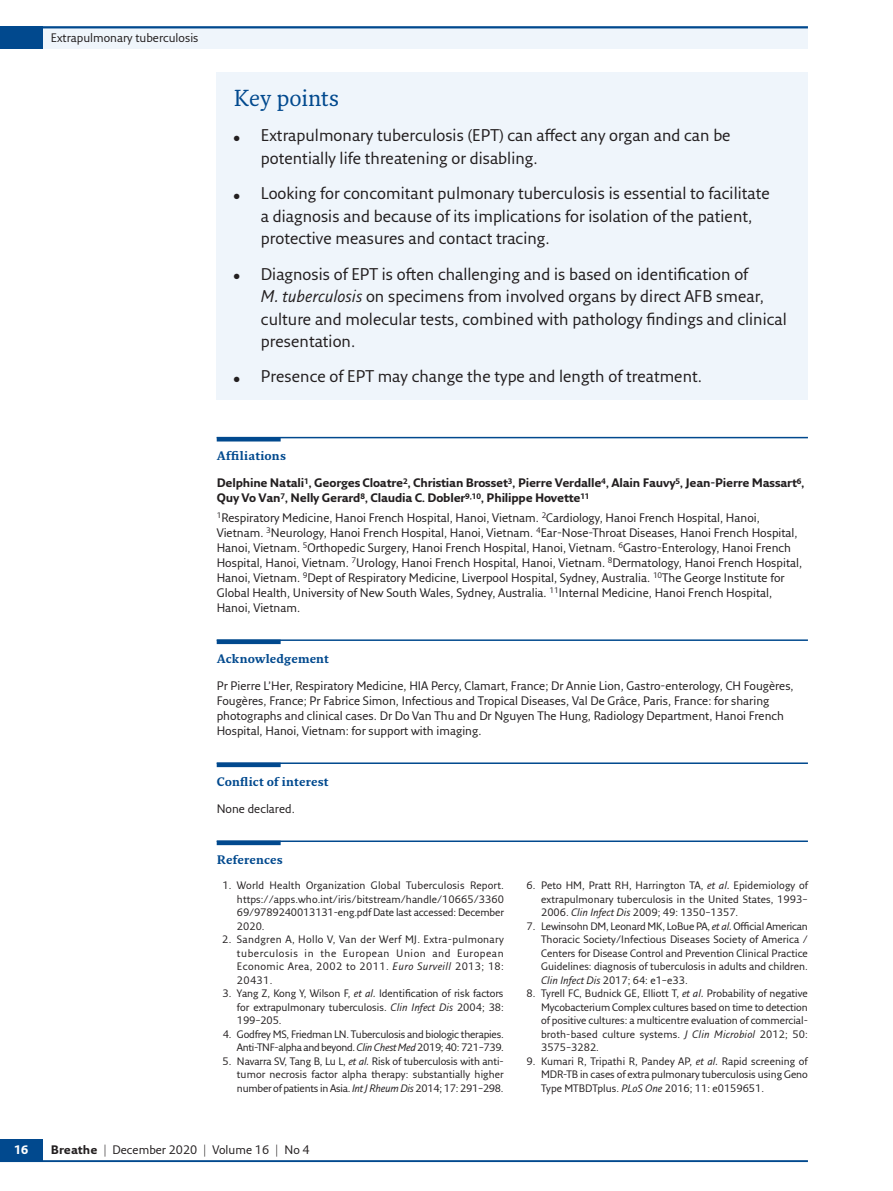
<style>
.page{position:relative;width:893px;height:1191px;background:#fff}
.page>*{position:absolute;margin:0;border:0;box-sizing:border-box;transform-origin:0 0}
.t1{font:22.5px "Fresco Std";color:#01498e}
.t2{font:16.5px/22.5px "Fresco Sans Pro";color:#231f20}
.t3{font:12px/15px "Fresco Sans Pro";color:#231f20}
.t4{font:700 12px/15px "Fresco Sans Pro";letter-spacing:-.015em;color:#231f20}
.t5{font:700 12px "Fresco Std";letter-spacing:.01em;color:#01498e}
.t6{font:700 12px "Fresco Std";letter-spacing:.03em;color:#01498e}
.t7{font:700 12px "Fresco Sans Pro";color:#fff}
.t8{font:10.5px/13.5px "Fresco Sans Pro";color:#231f20;text-align:justify}
.t9{font:10.5px/13.5px "Fresco Sans Pro";letter-spacing:-.02em;color:#231f20;text-align:right}
.s1{font-style:italic}
.s2{font-weight:700}
</style>
<div class="page">
<hr style="left:0;top:1160px;width:808px;height:2px;background:#01498e">
<div style="left:0;top:1138px;width:43px;height:23px;background:#01498e"></div>
<div style="left:0;top:26px;width:808px;height:23px;background:#eff5fb"></div>
<hr style="left:0;top:26px;width:808px;height:2px;background:#01498e">
<div style="left:0;top:26px;width:43px;height:23px;background:#01498e"></div>
<hr style="left:217px;top:437px;width:591px;height:1px;background:#01498e">
<hr style="left:217px;top:437px;width:64px;height:4px;background:#01498e">
<hr style="left:217px;top:639px;width:591px;height:2px;background:#01498e">
<div style="left:217px;top:639px;width:64px;height:5px;background:#01498e"></div>
<hr style="left:217px;top:762px;width:591px;height:2px;background:#01498e">
<div style="left:217px;top:762px;width:64px;height:5px;background:#01498e"></div>
<hr style="left:217px;top:840px;width:591px;height:2px;background:#01498e">
<div style="left:217px;top:840px;width:64px;height:5px;background:#01498e"></div>
<div style="left:217px;top:72px;width:591px;height:327px;background:#eff5fb"></div>
<p class="t3" style="left:51px;top:30px;width:149px">Extrapulmonary tuberculosis</p>
<h1 class="t1" style="left:234px;top:84px;width:107px">Key points</h1>
<h2 class="t2" style="left:261px;top:124px;width:471px;text-indent:-27px">● Extrapulmonary tuberculosis (EPT) can affect any organ and can be potentially life threatening or disabling.</h2>
<h2 class="t2" style="left:261px;top:182px;width:510px;text-indent:-27px">● Looking for concomitant pulmonary tuberculosis is essential to facilitate a diagnosis and because of its implications for isolation of the patient, protective measures and contact tracing.</h2>
<h2 class="t2" style="left:261px;top:262px;width:527px;text-indent:-27px">● Diagnosis of EPT is often challenging and is based on identification of<br><span class="s1">M. tuberculosis</span> on specimens from involved organs by direct AFB smear, culture and molecular tests, combined with pathology findings and clinical presentation.</h2>
<h2 class="t2" style="left:234px;top:365px;width:470px">● Presence of EPT may change the type and length of treatment.</h2>
<p class="t6" style="left:217px;top:448px;width:71px">Affiliations</p>
<p class="t4" style="left:217px;top:475px;width:589px">Delphine Natali<sup>1</sup>, Georges Cloatre<sup>2</sup>, Christian Brosset<sup>3</sup>, Pierre Verdalle<sup>4</sup>, Alain Fauvy<sup>5</sup>, Jean-Pierre Massart<sup>6</sup>,<br>Quy Vo Van<sup>7</sup>, Nelly Gerard<sup>8</sup>, Claudia C. Dobler<sup>9,10</sup>, Philippe Hovette<sup>11</sup></p>
<p class="t3" style="left:217px;top:509px;width:587px"><sup>1</sup>Respiratory Medicine, Hanoi French Hospital, Hanoi, Vietnam. <sup>2</sup>Cardiology, Hanoi French Hospital, Hanoi, Vietnam. <sup>3</sup>Neurology, Hanoi French Hospital, Hanoi, Vietnam. <sup>4</sup>Ear-Nose-Throat Diseases, Hanoi French Hospital, Hanoi, Vietnam. <sup>5</sup>Orthopedic Surgery, Hanoi French Hospital, Hanoi, Vietnam. <sup>6</sup>Gastro-Enterology, Hanoi French Hospital, Hanoi, Vietnam. <sup>7</sup>Urology, Hanoi French Hospital, Hanoi, Vietnam. <sup>8</sup>Dermatology, Hanoi French Hospital, Hanoi, Vietnam. <sup>9</sup>Dept of Respiratory Medicine, Liverpool Hospital, Sydney, Australia. <sup>10</sup>The George Institute for Global Health, University of New South Wales, Sydney, Australia. <sup>11</sup>Internal Medicine, Hanoi French Hospital, Hanoi, Vietnam.</p>
<p class="t5" style="left:217px;top:651px;width:114px">Acknowledgement</p>
<p class="t3" style="left:217px;top:677px;width:578px">Pr Pierre L’Her, Respiratory Medicine, HIA Percy, Clamart, France; Dr Annie Lion, Gastro-enterology, CH Fougères, Fougères, France; Pr Fabrice Simon, Infectious and Tropical Diseases, Val De Grâce, Paris, France: for sharing photographs and clinical cases. Dr Do Van Thu and Dr Nguyen The Hung, Radiology Department, Hanoi French Hospital, Hanoi, Vietnam: for support with imaging.</p>
<p class="t5" style="left:217px;top:774px;width:113px">Conflict of interest</p>
<p class="t3" style="left:217px;top:800px;width:80px">None declared.</p>
<p class="t5" style="left:217px;top:852px;width:68px">References</p>
<p class="t8" style="left:237px;top:878px;width:268px;text-indent:-14px">1. World Health Organization Global Tuberculosis Report. https://apps.who.int/iris/bitstream/handle/10665/3360<br>69/9789240013131-eng.pdf Date last accessed: December 2020.</p>
<p class="t8" style="left:237px;top:932px;width:268px;text-indent:-15px">2. Sandgren A, Hollo V, Van der Werf MJ. Extra-pulmonary tuberculosis in the European Union and European Economic Area, 2002 to 2011. <span class="s1">Euro Surveill</span> 2013; 18:<br>20431.</p>
<p class="t8" style="left:237px;top:986px;width:268px;text-indent:-14px">3. Yang Z, Kong Y, Wilson F, <span class="s1">et al.</span> Identification of risk factors for extrapulmonary tuberculosis. <span class="s1">Clin Infect Dis</span> 2004; 38:<br>199–205.</p>
<p class="t9" style="left:223px;top:1027px;width:283px">4. Godfrey MS, Friedman LN. Tuberculosis and biologic therapies.<br>Anti-TNF-alpha and beyond. <span class="s1">Clin Chest Med</span> 2019; 40: 721–739.</p>
<p class="t8" style="left:237px;top:1054px;width:268px;text-indent:-14px">5. Navarra SV, Tang B, Lu L, <span class="s1">et al.</span> Risk of tuberculosis with anti&shy;tumor necrosis factor alpha therapy: substantially higher number of patients in Asia. <span class="s1">Int J Rheum Dis</span> 2014; 17: 291–298.</p>
<p class="t8" style="left:541px;top:878px;width:268px;text-indent:-14px">6. Peto HM, Pratt RH, Harrington TA, <span class="s1">et al.</span> Epidemiology of extrapulmonary tuberculosis in the United States, 1993– 2006. <span class="s1">Clin Infect Dis</span> 2009; 49: 1350–1357.</p>
<p class="t8" style="left:541px;top:919px;width:268px;text-indent:-14px">7. Lewinsohn DM, Leonard MK, LoBue PA, <span class="s1">et al.</span> Official American Thoracic Society/Infectious Diseases Society of America / Centers for Disease Control and Prevention Clinical Practice Guidelines: diagnosis of tuberculosis in adults and children.<br><span class="s1">Clin Infect Dis</span> 2017; 64: e1–e33.</p>
<p class="t8" style="left:541px;top:986px;width:268px;text-indent:-14px">8. Tyrell FC, Budnick GE, Elliott T, <span class="s1">et al.</span> Probability of negative Mycobacterium Complex cultures based on time to detection of positive cultures: a multicentre evaluation of commercial&shy;broth-based culture systems. <span class="s1">J Clin Microbiol</span> 2012; 50:<br>3575–3282.</p>
<p class="t8" style="left:541px;top:1054px;width:268px;text-indent:-14px">9. Kumari R, Tripathi R, Pandey AP, <span class="s1">et al.</span> Rapid screening of MDR-TB in cases of extra pulmonary tuberculosis using Geno Type MTBDTplus. <span class="s1">PLoS One</span> 2016; 11: e0159651.</p>
<p class="t7" style="left:14px;top:1142px;width:16px">16</p>
<p class="t3" style="left:51px;top:1142px;width:260px"><span class="s2">Breathe</span> | December 2020 | Volume 16 | No 4</p>
</div>
